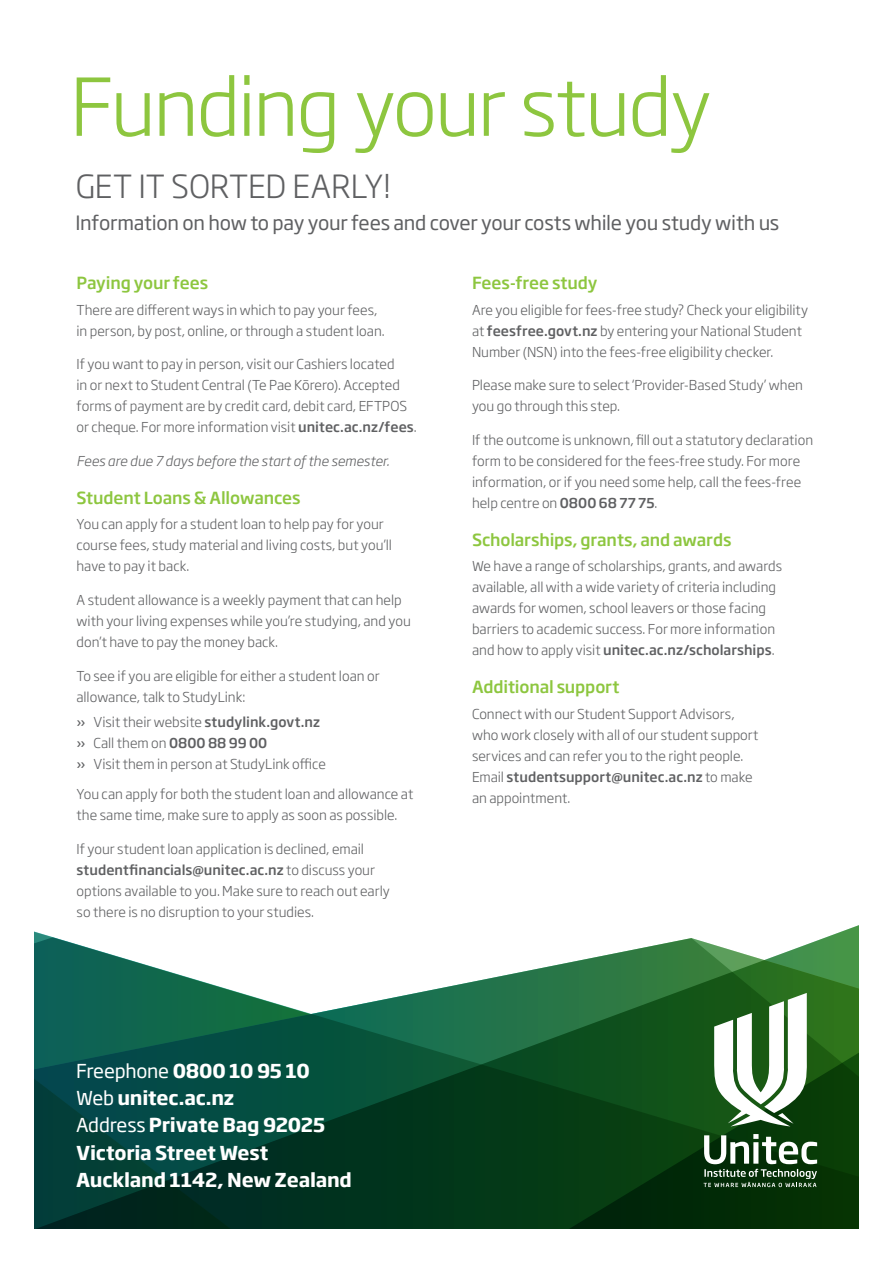
<style>
.page{position:relative;width:893px;height:1263px;background:#fff}
.page>*{position:absolute;margin:0;border:0;box-sizing:border-box;transform-origin:0 0}
.t1{font:300 78.45px "Soho Gothic Pro";letter-spacing:-.03em;color:#8dc63f}
.t2{font:300 31.5px "Soho Gothic Pro";letter-spacing:-.005em;color:#5f6062}
.t3{font:19.5px "Soho Gothic Pro";letter-spacing:-.015em;color:#5f6062}
.t4{font:700 18.9px/27.5px "Soho Gothic Pro";letter-spacing:-.01em;color:#fff}
.t5{font:500 16.5px "Soho Gothic Pro";letter-spacing:-.01em;color:#8dc63f}
.t6{font:300 13.5px/21px "Soho Gothic Pro";color:#5f6062}
.t7{font:italic 300 13.5px "Soho Gothic Pro";letter-spacing:-.005em;color:#5f6062}
.s1{font-weight:500}
.s2{font-weight:400}
</style>
<div class="page">
<svg style="left:384px;top:938px;width:475px;height:291px;background:#245b34"></svg>
<svg style="left:34px;top:999px;width:350px;height:230px;background:#053e30"></svg>
<svg style="left:34px;top:931px;width:277px;height:201px"></svg>
<svg style="left:714px;top:925px;width:145px;height:201px"></svg>
<svg style="left:704px;top:1134px;width:113px;height:53px"></svg>
<h1 class="t1" style="left:70px;top:46px;width:643px">Funding your study</h1>
<h2 class="t2" style="left:76px;top:162px;width:316px">GET IT SORTED EARLY!</h2>
<h3 class="t3" style="left:75px;top:207px;width:705px">Information on how to pay your fees and cover your costs while you study with us</h3>
<p class="t5" style="left:77px;top:270px;width:133px">Paying your fees</p>
<p class="t6" style="left:77px;top:298px;width:310px">There are different ways in which to pay your fees, in person, by post, online, or through a student loan.</p>
<p class="t6" style="left:77px;top:353px;width:342px">If you want to pay in person, visit our Cashiers located<br>in or next to Student Central (Te Pae Kōrero). Accepted forms of payment are by credit card, debit card, EFTPOS or cheque. For more information visit <span class="s1">unitec.ac.nz/fees</span>.</p>
<p class="t7" style="left:77px;top:451px;width:314px">Fees are due 7 days before the start of the semester.</p>
<p class="t5" style="left:77px;top:485px;width:226px">Student Loans &amp; Allowances</p>
<p class="t6" style="left:77px;top:513px;width:317px">You can apply for a student loan to help pay for your course fees, study material and living costs, but you’ll have to pay it back.</p>
<p class="t6" style="left:77px;top:589px;width:336px">A student allowance is a weekly payment that can help with your living expenses while you’re studying, and you don’t have to pay the money back.</p>
<p class="t6" style="left:77px;top:665px;width:305px">To see if you are eligible for either a student loan or allowance, talk to StudyLink:</p>
<p class="t6" style="left:77px;top:711px;width:251px"><span class="s2">»</span> Visit their website <span class="s1">studylink.govt.nz </span><span class="s2">»</span> Call them on <span class="s1">0800 88 99 00<br></span><span class="s2">»</span> Visit them in person at StudyLink office</p>
<p class="t6" style="left:77px;top:782px;width:338px">You can apply for both the student loan and allowance at the same time, make sure to apply as soon as possible.</p>
<p class="t6" style="left:77px;top:837px;width:315px">If your student loan application is declined, email <span class="s1">studentfinancials@unitec.ac.nz</span> to discuss your options available to you. Make sure to reach out early so there is no disruption to your studies.</p>
<p class="t5" style="left:472px;top:270px;width:127px">Fees-free study</p>
<p class="t6" style="left:472px;top:298px;width:338px">Are you eligible for fees-free study? Check your eligibility at <span class="s1">feesfree.govt.nz</span> by entering your National Student<br>Number (NSN) into the fees-free eligibility checker.</p>
<p class="t6" style="left:472px;top:374px;width:332px">Please make sure to select ‘Provider-Based Study’ when you go through this step.</p>
<p class="t6" style="left:472px;top:429px;width:343px">If the outcome is unknown, fill out a statutory declaration form to be considered for the fees-free study. For more information, or if you need some help, call the fees-free help centre on <span class="s1">0800 68 77 75</span>.</p>
<p class="t5" style="left:472px;top:527px;width:261px">Scholarships, grants, and awards</p>
<p class="t6" style="left:472px;top:555px;width:312px">We have a range of scholarships, grants, and awards available, all with a wide variety of criteria including awards for women, school leavers or those facing barriers to academic success. For more information and how to apply visit <span class="s1">unitec.ac.nz/scholarships</span>.</p>
<p class="t5" style="left:472px;top:674px;width:149px">Additional support</p>
<p class="t6" style="left:472px;top:702px;width:288px">Connect with our Student Support Advisors, who work closely with all of our student support services and can refer you to the right people.<br>Email <span class="s1">studentsupport@unitec.ac.nz</span> to make an appointment.</p>
<h3 class="t4" style="left:76px;top:1055px;width:277px"><span class="s2">Freephone</span> 0800 10 95 10<br><span class="s2">Web</span> unitec.ac.nz<br><span class="s2">Address</span> Private Bag 92025<br>Victoria Street West<br>Auckland 1142, New Zealand</h3>
</div>
